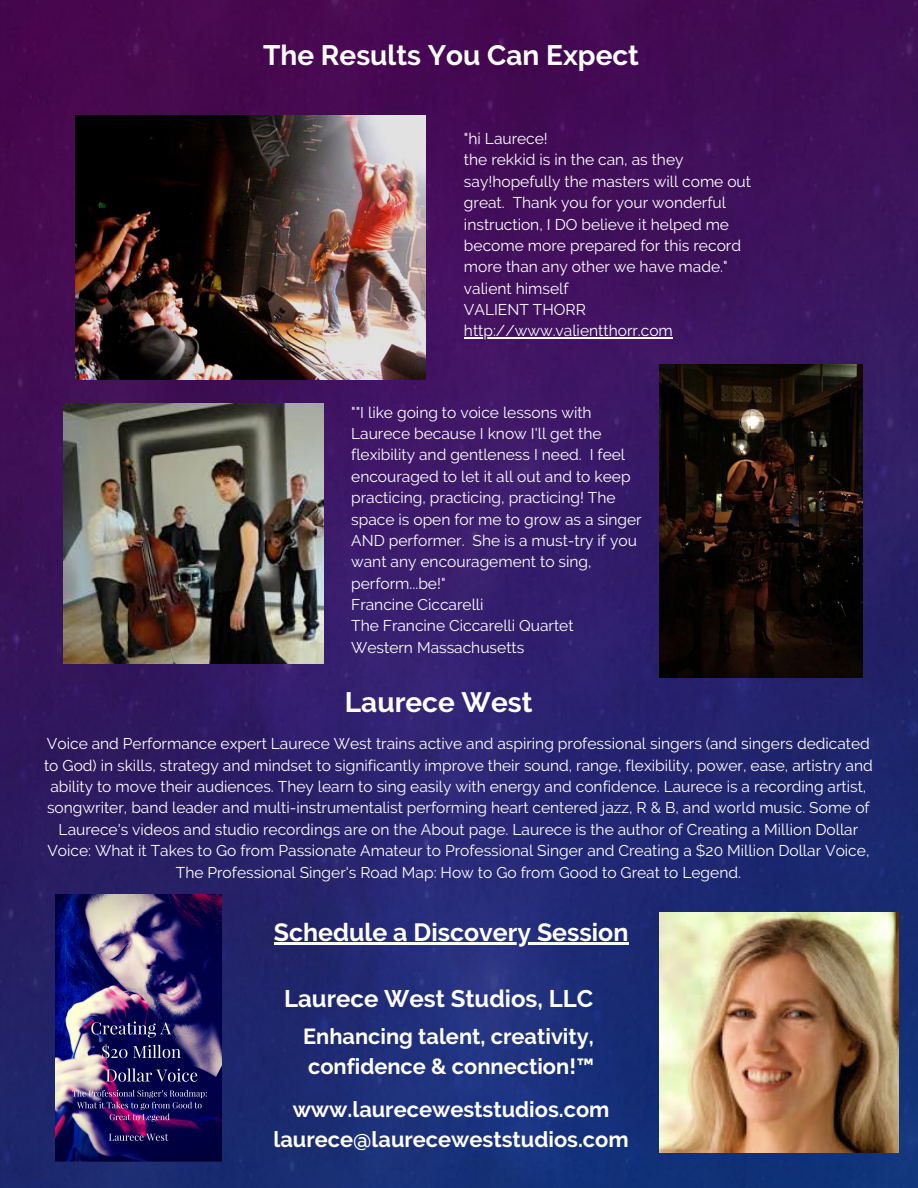
<style>
.page{position:relative;width:918px;height:1188px;background:#fff}
.page>*{position:absolute;margin:0;border:0;box-sizing:border-box;transform-origin:0 0}
.t1{font:700 28.05px "Raleway";color:#fff}
.t2{font:700 24.9px "Raleway";color:#fff}
.t3{font:700 24px "Raleway";color:#fff}
.t4{font:700 21.75px/30.3px "Raleway";color:#fff;text-align:center}
.t5{font:15.6px/21.3px "Raleway";color:#fff}
</style>
<div class="page">
<img style="left:0;top:0;width:918px;height:1188px">
<img style="left:659px;top:913px;width:240px;height:239px">
<img style="left:55px;top:894px;width:166px;height:267px">
<img style="left:76px;top:115px;width:350px;height:265px">
<img style="left:659px;top:365px;width:204px;height:312px">
<img style="left:63px;top:403px;width:260px;height:260px">
<hr style="left:464px;top:338px;width:209px;height:1px;background:#fff">
<hr style="left:274px;top:943px;width:354px;height:2px;background:#fff">
<h1 class="t1" style="left:263px;top:39px;width:377px">The Results You Can Expect</h1>
<p class="t5" style="left:464px;top:128px;width:289px">"hi Laurece!<br>the rekkid is in the can, as they say!hopefully the masters will come out great. Thank you for your wonderful instruction, I DO believe it helped me become more prepared for this record more than any other we have made." valient himself<br>VALIENT THORR http://www.valientthorr.com</p>
<p class="t5" style="left:351px;top:401px;width:292px">""I like going to voice lessons with<br>Laurece because I know I'll get the flexibility and gentleness I need. I feel encouraged to let it all out and to keep practicing, practicing, practicing! The space is open for me to grow as a singer<br>AND performer. She is a must-try if you want any encouragement to sing, perform...be!"<br>Francine Ciccarelli<br>The Francine Ciccarelli Quartet<br>Western Massachusetts</p>
<h1 class="t1" style="left:345px;top:686px;width:189px">Laurece West</h1>
<p class="t5" style="left:44px;top:733px;width:830px;text-align:center">Voice and Performance expert Laurece West trains active and aspiring professional singers (and singers dedicated to God) in skills, strategy and mindset to significantly improve their sound, range, flexibility, power, ease, artistry and ability to move their audiences. They learn to sing easily with energy and confidence. Laurece is a recording artist, songwriter, band leader and multi-instrumentalist performing heart centered jazz, R &amp; B, and world music. Some of Laurece's videos and studio recordings are on the About page. Laurece is the author of Creating a Million Dollar Voice: What it Takes to Go from Passionate Amateur to Professional Singer and Creating a $20 Million Dollar Voice, The Professional Singer's Road Map: How to Go from Good to Great to Legend.</p>
<h2 class="t2" style="left:274px;top:917px;width:356px">Schedule a Discovery Session</h2>
<h3 class="t3" style="left:284px;top:984px;width:311px">Laurece West Studios, LLC</h3>
<h3 class="t4" style="left:303px;top:1021px;width:292px;text-align:left">Enhancing talent, creativity, confidence &amp; connection!™</h3>
<h3 class="t4" style="left:274px;top:1094px;width:357px">www.laureceweststudios.com laurece@laureceweststudios.com</h3>
</div>
